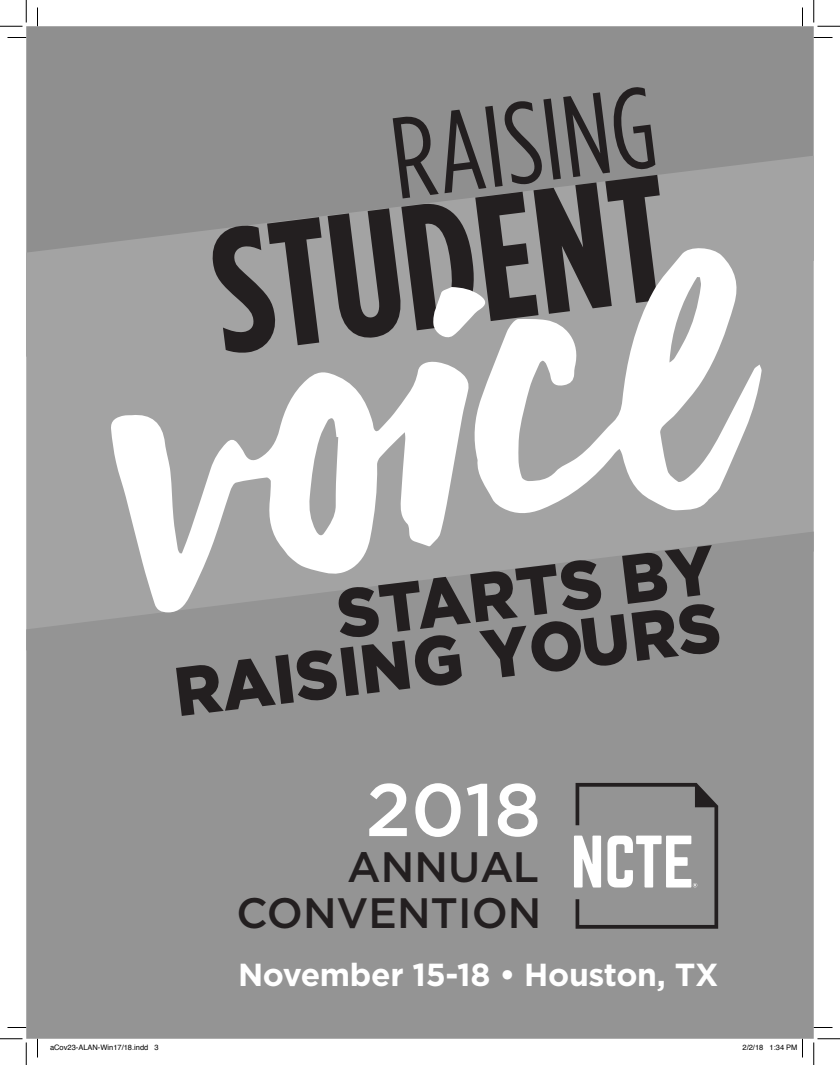
<style>
.page{position:relative;width:840px;height:1065px;background:#fff}
.page>*{position:absolute;margin:0;border:0;box-sizing:border-box;transform-origin:0 0}
.t1{font:700 condensed 177.75px "Gotham HTF";color:#231f20}
.t2{font:condensed 115.38px "Gotham HTF";color:#231f20}
.t3{font:500 74.25px "Gotham HTF";color:#fff}
.t4{font:900 69px/57.5px "Gotham HTF";color:#231f20;text-align:right;scale:.95 1}
.t5{font:500 42.5px/46px "Gotham HTF";color:#231f20;text-align:right}
.t6{font:700 31.88px "Gotham HTF";letter-spacing:-.01em;color:#fff}
.t7{font:7.5px "Helvetica";color:#000}
</style>
<div class="page">
<div style="left:26px;top:26px;width:788px;height:130px;background:#8f8f8f"></div>
<svg style="left:26px;top:156px;width:788px;height:376px;fill:#a3a3a3"></svg>
<div style="left:26px;top:532px;width:788px;height:507px;background:#949494"></div>
<svg style="left:432px;top:287px;width:40px;height:54px"></svg>
<svg style="left:472px;top:245px;width:290px;height:270px;fill:#a3a3a3"></svg>
<svg style="left:110px;top:361px;width:359px;height:252px;fill:#a3a3a3"></svg>
<svg style="left:574px;top:783px;width:144px;height:146px"></svg>
<svg style="left:8px;top:37px;width:18px;height:1px"></svg>
<svg style="left:814px;top:37px;width:18px;height:1px"></svg>
<svg style="left:8px;top:1027px;width:18px;height:1px"></svg>
<svg style="left:814px;top:1027px;width:18px;height:1px"></svg>
<svg style="left:37px;top:8px;width:1px;height:18px"></svg>
<svg style="left:37px;top:1039px;width:1px;height:19px"></svg>
<svg style="left:802px;top:8px;width:1px;height:18px"></svg>
<svg style="left:0;top:0;width:27px;height:27px"></svg>
<svg style="left:0;top:1039px;width:27px;height:26px"></svg>
<svg style="left:814px;top:0;width:26px;height:27px"></svg>
<svg style="left:814px;top:1039px;width:26px;height:26px"></svg>
<svg style="left:802px;top:1039px;width:1px;height:19px"></svg>
<h2 class="t2" style="left:384px;top:97px;width:268px;rotate:-7deg">RAISING</h2>
<h1 class="t1" style="left:203px;top:193px;width:458px;rotate:-7deg">STUDENT</h1>
<h3 class="t4" style="left:164px;top:605px;width:581px;rotate:-7deg">STARTS BY<br>RAISING YOURS</h3>
<h3 class="t3" style="left:366px;top:768px;width:177px">2018</h3>
<h3 class="t5" style="left:236px;top:843px;width:306px">ANNUAL<br>CONVENTION</h3>
<h3 class="t6" style="left:238px;top:956px;width:482px">November 15-18 • Houston, TX</h3>
<p class="t7" style="left:50px;top:1042px;width:110px">aCov23-ALAN-Win17/18.indd 3</p>
<p class="t7" style="left:742px;top:1042px;width:57px">2/2/18 1:34 PM</p>
</div>
